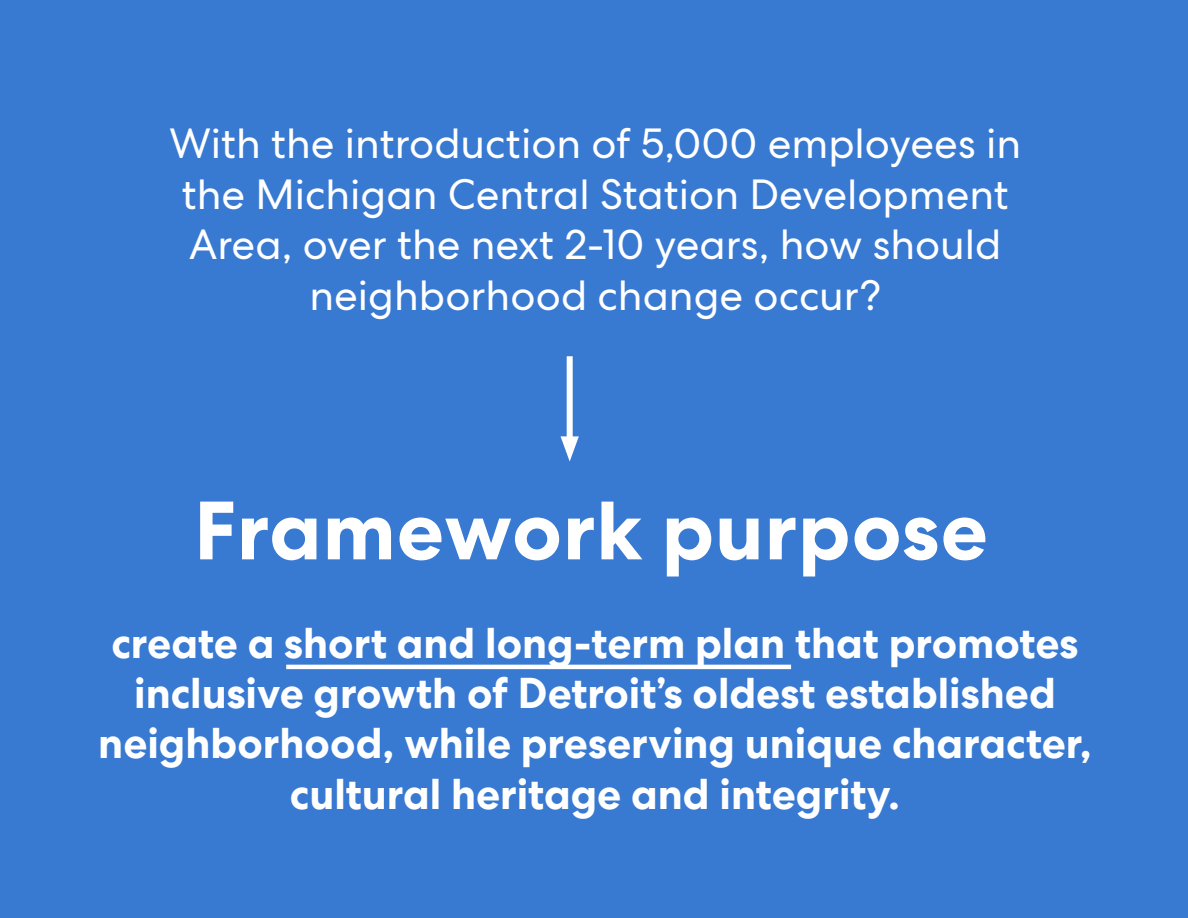
<style>
.page{position:relative;width:1188px;height:918px;background:#3879d2}
.page>*{position:absolute;margin:0;border:0;box-sizing:border-box;transform-origin:0 0}
.t1{font:700 82.5px "PW Centra No 2";letter-spacing:.01em;color:#fff}
.t2{font:700 42px/50.4px "PW Centra No 2";color:#fff;text-align:center}
.t3{font:42px/50.4px "PW Centra No 2";color:#fff;text-align:center}
</style>
<div class="page">
<div style="left:567px;top:356px;width:6px;height:91px;background:#fff"></div>
<svg style="left:561px;top:436px;width:18px;height:26px"></svg>
<hr style="left:286px;top:665px;width:505px;height:4px;background:#fff">
<p class="t3" style="left:170px;top:119px;width:853px">With the introduction of 5,000 employees in the Michigan Central Station Development Area, over the next 2-10 years, how should neighborhood change occur?</p>
<h1 class="t1" style="left:194px;top:482px;width:795px">Framework purpose</h1>
<p class="t2" style="left:98px;top:618px;width:995px">create a short and long-term plan that promotes inclusive growth of Detroit’s oldest established neighborhood, while preserving unique character, cultural heritage and integrity.</p>
</div>
